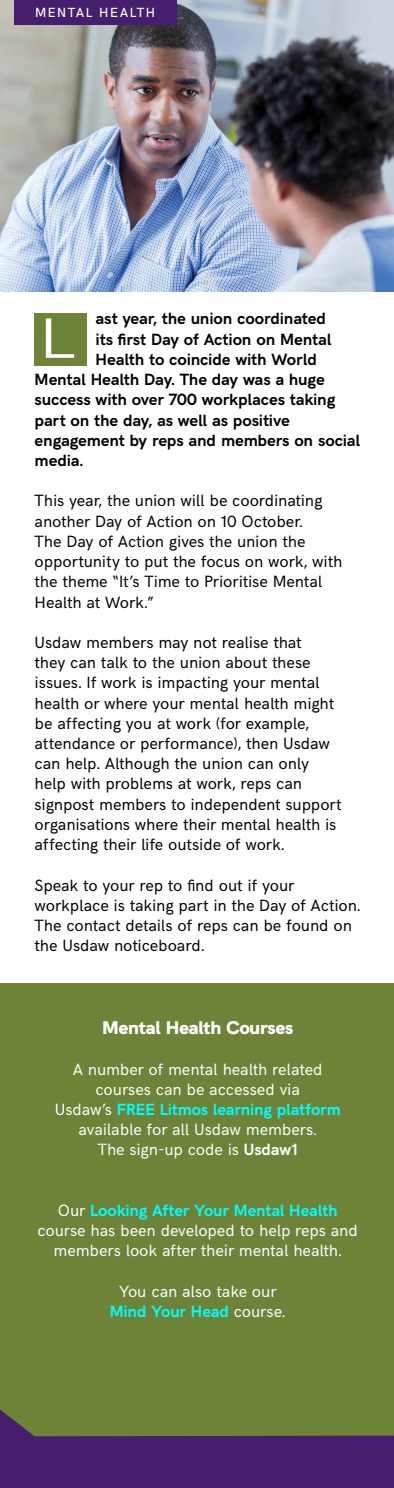
<style>
.page{position:relative;width:394px;height:1488px;background:#fff}
.page>*{position:absolute;margin:0;border:0;box-sizing:border-box;transform-origin:0 0}
.t1{font:300 57.12px "HK Grotesk";color:#fff;scale:1.36 1}
.t2{font:900 18.27px "HK Grotesk";letter-spacing:-.005em;color:#fff}
.t3{font:16.38px/20.2px "HK Grotesk";letter-spacing:-.01em;color:#000}
.t4{font:16.38px/20.2px "HK Grotesk";letter-spacing:-.005em;color:#fff;text-align:center}
.t5{font:700 16.38px "HK Grotesk";letter-spacing:-.005em;color:#000}
.t6{font:500 13.3px "HK Grotesk";letter-spacing:.11em;color:#fff}
.s1{font-weight:700;color:#0ff}
.s2{font-weight:700}
</style>
<div class="page">
<div style="left:0;top:983px;width:394px;height:469px;background:#6d8338"></div>
<svg style="left:0;top:1409px;width:394px;height:79px;fill:#461e6e"></svg>
<div style="left:34px;top:313px;width:53px;height:52px;background:#6d8338"></div>
<img style="left:0;top:0;width:394px;height:292px">
<div style="left:14px;top:0;width:162px;height:24px;background:#461e6e"></div>
<p class="t6" style="left:35px;top:2px;width:122px">MENTAL HEALTH</p>
<p class="t5" style="left:96px;top:306px;width:232px">ast year, the union coordinated</p>
<p class="t5" style="left:96px;top:327px;width:237px">its first Day of Action on Mental</p>
<p class="t5" style="left:96px;top:347px;width:223px">Health to coincide with World</p>
<p class="t5" style="left:35px;top:367px;width:291px">Mental Health Day. The day was a huge</p>
<p class="t5" style="left:35px;top:387px;width:302px">success with over 700 workplaces taking</p>
<p class="t5" style="left:35px;top:407px;width:256px">part on the day, as well as positive</p>
<p class="t5" style="left:35px;top:428px;width:327px">engagement by reps and members on social</p>
<p class="t5" style="left:35px;top:448px;width:50px">media.</p>
<p class="t3" style="left:35px;top:489px;width:309px">This year, the union will be coordinating another Day of Action on 10 October.<br>The Day of Action gives the union the opportunity to put the focus on work, with the theme “It’s Time to Prioritise Mental Health at Work.”</p>
<p class="t3" style="left:35px;top:631px;width:308px">Usdaw members may not realise that<br>they can talk to the union about these issues. If work is impacting your mental health or where your mental health might be affecting you at work (for example, attendance or performance), then Usdaw can help. Although the union can only help with problems at work, reps can signpost members to independent support organisations where their mental health is affecting their life outside of work.</p>
<p class="t3" style="left:35px;top:873px;width:327px">Speak to your rep to find out if your workplace is taking part in the Day of Action.<br>The contact details of reps can be found on the Usdaw noticeboard.</p>
<h1 class="t1" style="left:38px;top:295px;width:31px">L</h1>
<p class="t2" style="left:102px;top:1013px;width:193px">Mental Health Courses</p>
<p class="t4" style="left:55px;top:1057px;width:287px">A number of mental health related courses can be accessed via<br>Usdaw’s <span class="s1">FREE Litmos learning platform </span>available for all Usdaw members.<br>The sign-up code is <span class="s2">Usdaw1</span></p>
<p class="t4" style="left:37px;top:1199px;width:322px">Our <span class="s1">Looking After Your Mental Health </span>course has been developed to help reps and members look after their mental health.</p>
<p class="t4" style="left:110px;top:1279px;width:177px">You can also take our<br><span class="s1">Mind Your Head</span> course.</p>
</div>
